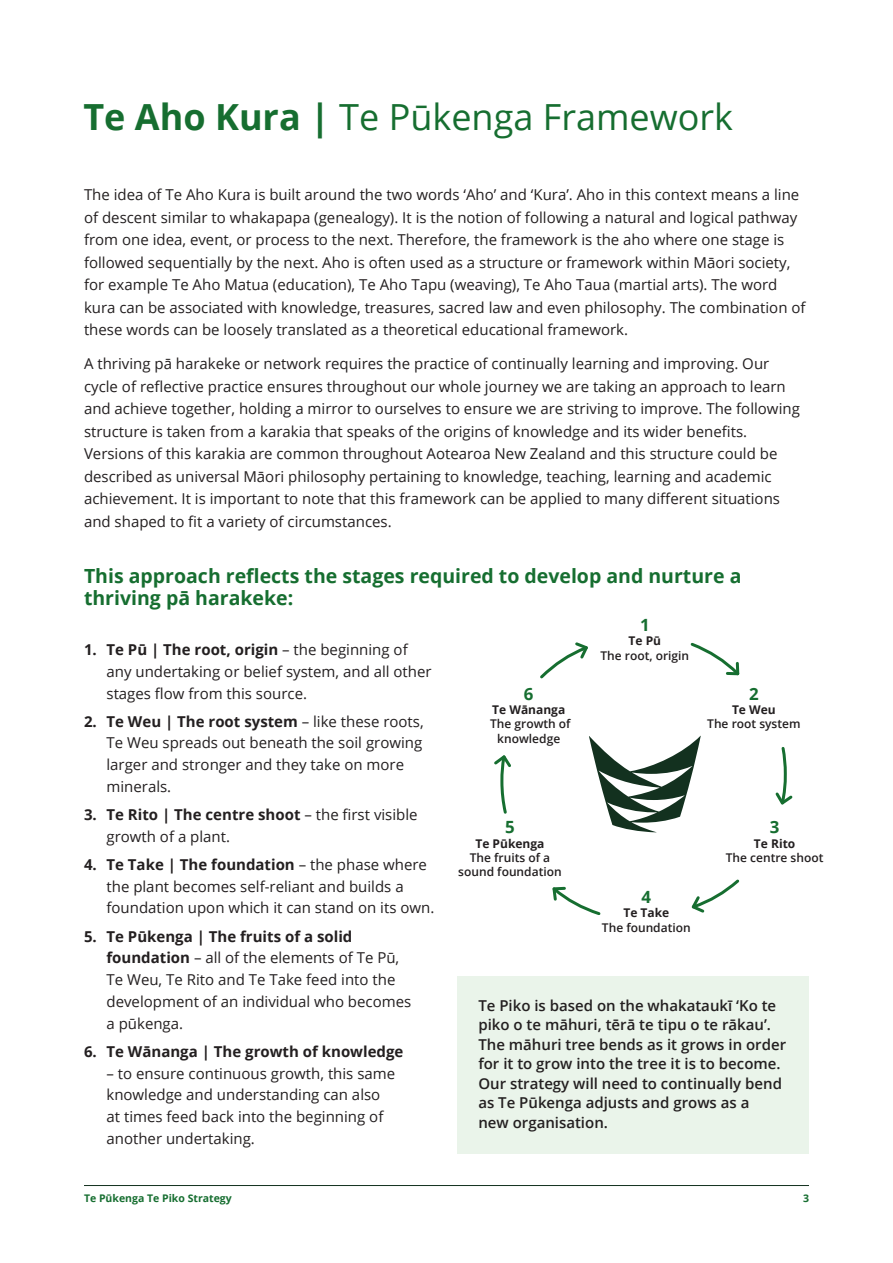
<style>
.page{position:relative;width:893px;height:1263px;background:#fff}
.page>*{position:absolute;margin:0;border:0;box-sizing:border-box;transform-origin:0 0}
.Page_title_-_24pt{font:36px "Open Sans";color:#166e30}
.Subheading__3_-_13pt{font:700 19.5px/22.5px "Open Sans";color:#166e30}
.t1{font:700 16.8px "Open Sans";color:#166e30}
.Body_Copy__2_-_10pt{font:15px/21.8px "Open Sans";color:#231f20}
.Emphasised_para__1{font:600 15px/19.5px "Open Sans";color:#231f20}
.t2{font:700 15px "Open Sans";color:#231f20}
.t3{font:600 12px/14.4px "Open Sans";color:#231f20;text-align:center}
.t4{font:700 10.5px "Open Sans";color:#166e30}
.s1{font-weight:700}
</style>
<div class="page">
<hr style="left:84px;top:1185px;width:725px;height:1px;background:#13311f">
<div style="left:457px;top:976px;width:352px;height:178px;background:#eaf4ea"></div>
<svg style="left:589px;top:736px;width:112px;height:96px"></svg>
<svg style="left:691px;top:879px;width:49px;height:34px"></svg>
<svg style="left:552px;top:886px;width:49px;height:29px"></svg>
<svg style="left:540px;top:642px;width:48px;height:37px"></svg>
<svg style="left:690px;top:643px;width:50px;height:33px"></svg>
<svg style="left:775px;top:747px;width:18px;height:58px"></svg>
<svg style="left:494px;top:755px;width:17px;height:59px"></svg>
<p class="Page_title_-_24pt" style="left:83px;top:92px;width:651px"><span class="s1">Te Aho Kura |</span> Te Pūkenga Framework</p>
<p class="Body_Copy__2_-_10pt" style="left:84px;top:183px;width:723px;line-height:22.5px">The idea of Te Aho Kura is built around the two words ‘Aho’ and ‘Kura’. Aho in this context means a line of descent similar to whakapapa (genealogy). It is the notion of following a natural and logical pathway from one idea, event, or process to the next. Therefore, the framework is the aho where one stage is followed sequentially by the next. Aho is often used as a structure or framework within Māori society, for example Te Aho Matua (education), Te Aho Tapu (weaving), Te Aho Taua (martial arts). The word kura can be associated with knowledge, treasures, sacred law and even philosophy. The combination of these words can be loosely translated as a theoretical educational framework.</p>
<p class="Body_Copy__2_-_10pt" style="left:84px;top:352px;width:717px;line-height:22.5px">A thriving pā harakeke or network requires the practice of continually learning and improving. Our cycle of reflective practice ensures throughout our whole journey we are taking an approach to learn and achieve together, holding a mirror to ourselves to ensure we are striving to improve. The following structure is taken from a karakia that speaks of the origins of knowledge and its wider benefits.<br>Versions of this karakia are common throughout Aotearoa New Zealand and this structure could be described as universal Māori philosophy pertaining to knowledge, teaching, learning and academic achievement. It is important to note that this framework can be applied to many different situations and shaped to fit a variety of circumstances.</p>
<p class="Subheading__3_-_13pt" style="left:84px;top:564px;width:659px">This approach reflects the stages required to develop and nurture a thriving pā harakeke:</p>
<p class="Body_Copy__2_-_10pt" style="left:107px;top:638px;width:327px;text-indent:-22px"><span class="s1">1. Te Pū | The root, origin</span> – the beginning of any undertaking or belief system, and all other stages flow from this source.</p>
<p class="Body_Copy__2_-_10pt" style="left:107px;top:710px;width:319px;text-indent:-22px"><span class="s1">2. Te Weu | The root system</span> – like these roots, Te Weu spreads out beneath the soil growing larger and stronger and they take on more minerals.</p>
<p class="Body_Copy__2_-_10pt" style="left:107px;top:803px;width:313px;text-indent:-22px"><span class="s1">3. Te Rito | The centre shoot</span> – the first visible growth of a plant.</p>
<p class="Body_Copy__2_-_10pt" style="left:107px;top:853px;width:329px;text-indent:-22px"><span class="s1">4. Te Take | The foundation</span> – the phase where the plant becomes self-reliant and builds a foundation upon which it can stand on its own.</p>
<p class="Body_Copy__2_-_10pt" style="left:107px;top:925px;width:306px;text-indent:-22px"><span class="s1">5. Te Pūkenga | The fruits of a solid foundation</span> – all of the elements of Te Pū,<br>Te Weu, Te Rito and Te Take feed into the development of an individual who becomes a pūkenga.</p>
<p class="t2" style="left:84px;top:1041px;width:321px">6. Te Wānanga | The growth of knowledge</p>
<p class="Body_Copy__2_-_10pt" style="left:107px;top:1062px;width:290px">– to ensure continuous growth, this same knowledge and understanding can also at times feed back into the beginning of another undertaking.</p>
<p class="t1" style="left:524px;top:682px;width:11px">6</p>
<p class="t3" style="left:490px;top:702px;width:82px"><span class="s1">Te Wānanga<br></span>The growth of knowledge</p>
<p class="t1" style="left:640px;top:613px;width:11px">1</p>
<p class="t3" style="left:600px;top:633px;width:90px"><span class="s1">Te Pū<br></span>The root, origin</p>
<p class="t1" style="left:749px;top:682px;width:11px">2</p>
<p class="t3" style="left:707px;top:702px;width:95px"><span class="s1">Te Weu<br></span>The root system</p>
<p class="t1" style="left:505px;top:815px;width:11px">5</p>
<p class="t3" style="left:458px;top:836px;width:105px"><span class="s1">Te Pūkenga<br></span>The fruits of a sound foundation</p>
<p class="t1" style="left:641px;top:885px;width:11px">4</p>
<p class="t3" style="left:602px;top:905px;width:90px"><span class="s1">Te Take<br></span>The foundation</p>
<p class="t1" style="left:770px;top:815px;width:11px">3</p>
<p class="t3" style="left:726px;top:836px;width:99px"><span class="s1">Te Rito<br></span>The centre shoot</p>
<p class="Emphasised_para__1" style="left:478px;top:995px;width:309px">Te Piko is based on the whakataukī ‘Ko te piko o te māhuri, tērā te tipu o te rākau’.<br>The māhuri tree bends as it grows in order for it to grow into the tree it is to become.<br>Our strategy will need to continually bend as Te Pūkenga adjusts and grows as a<br>new organisation.</p>
<p class="t4" style="left:84px;top:1190px;width:149px">Te Pūkenga Te Piko Strategy</p>
<p class="t4" style="left:803px;top:1190px;width:7px">3</p>
</div>
